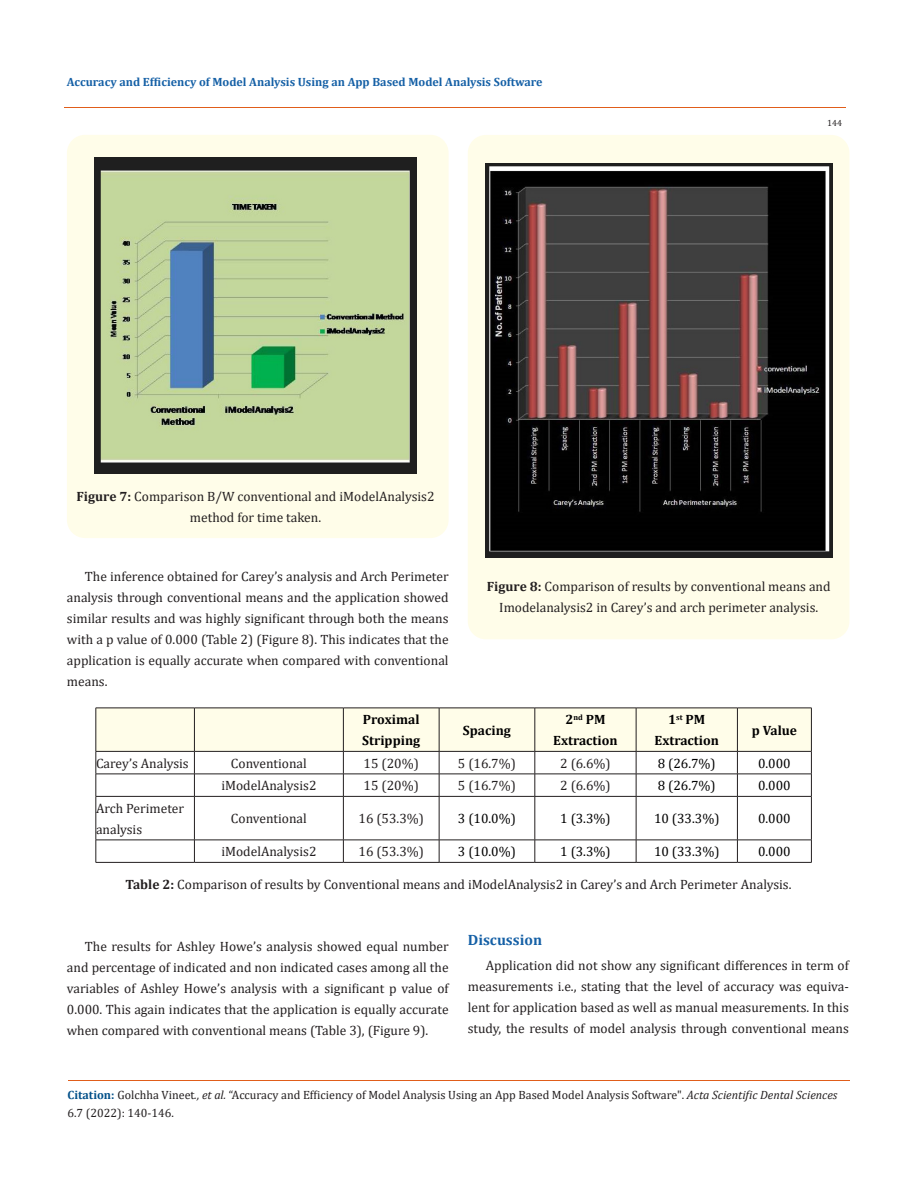
<style>
.page{position:relative;width:917px;height:1188px;background:#fff}
.page>*{position:absolute;margin:0;border:0;box-sizing:border-box;transform-origin:0 0}
.t1{font:700 15px "Cambria";color:#1560a6}
.List_Paragraph{font:13.5px/21px "Cambria";color:#231f20;text-align:justify}
.t2{font:13.5px "Cambria";color:#000}
.t3{font:700 13.5px/21px "Cambria";color:#000;text-align:center}
.t4{font:12px/18px "Cambria";color:#231f20}
.t5{font:700 12px "Cambria";color:#1560a6}
.t6{font:9px "Cambria";color:#231f20}
.s1{font-weight:700}
.s2{font-weight:700;color:#035089}
.s3{font-style:italic}
</style>
<div class="page">
<div style="left:67px;top:135px;width:381px;height:403px;background:#fffde9;border-radius:18px"></div>
<img style="left:94px;top:158px;width:323px;height:316px">
<svg style="left:96px;top:708px;width:716px;height:88px"></svg>
<hr style="left:96px;top:796px;width:98px;height:1px;background:#231f20">
<hr style="left:96px;top:797px;width:1px;height:43px;background:#231f20">
<hr style="left:194px;top:796px;width:149px;height:1px;background:#231f20">
<hr style="left:194px;top:797px;width:1px;height:43px;background:#231f20">
<hr style="left:343px;top:796px;width:96px;height:1px;background:#231f20">
<hr style="left:343px;top:797px;width:1px;height:43px;background:#231f20">
<hr style="left:439px;top:796px;width:96px;height:1px;background:#231f20">
<hr style="left:439px;top:797px;width:1px;height:43px;background:#231f20">
<hr style="left:535px;top:796px;width:101px;height:1px;background:#231f20">
<hr style="left:534px;top:797px;width:1px;height:43px;background:#231f20">
<hr style="left:636px;top:796px;width:101px;height:1px;background:#231f20">
<hr style="left:636px;top:797px;width:1px;height:43px;background:#231f20">
<hr style="left:737px;top:796px;width:74px;height:1px;background:#231f20">
<hr style="left:737px;top:797px;width:1px;height:43px;background:#231f20">
<hr style="left:811px;top:797px;width:1px;height:43px;background:#231f20">
<hr style="left:96px;top:840px;width:98px;height:1px;background:#231f20">
<svg style="left:96px;top:840px;width:1px;height:22px"></svg>
<hr style="left:194px;top:840px;width:149px;height:1px;background:#231f20">
<svg style="left:194px;top:840px;width:1px;height:22px"></svg>
<hr style="left:343px;top:840px;width:96px;height:1px;background:#231f20">
<svg style="left:343px;top:840px;width:1px;height:22px"></svg>
<hr style="left:439px;top:840px;width:96px;height:1px;background:#231f20">
<svg style="left:439px;top:840px;width:1px;height:22px"></svg>
<hr style="left:535px;top:840px;width:101px;height:1px;background:#231f20">
<svg style="left:534px;top:840px;width:1px;height:22px"></svg>
<hr style="left:636px;top:840px;width:101px;height:1px;background:#231f20">
<svg style="left:636px;top:840px;width:1px;height:22px"></svg>
<hr style="left:737px;top:840px;width:74px;height:1px;background:#231f20">
<svg style="left:737px;top:840px;width:1px;height:22px"></svg>
<svg style="left:811px;top:840px;width:1px;height:22px"></svg>
<hr style="left:96px;top:862px;width:98px;height:1px;background:#231f20">
<hr style="left:194px;top:862px;width:149px;height:1px;background:#231f20">
<hr style="left:343px;top:862px;width:96px;height:1px;background:#231f20">
<hr style="left:439px;top:862px;width:96px;height:1px;background:#231f20">
<hr style="left:535px;top:862px;width:101px;height:1px;background:#231f20">
<hr style="left:636px;top:862px;width:101px;height:1px;background:#231f20">
<hr style="left:737px;top:862px;width:74px;height:1px;background:#231f20">
<div style="left:468px;top:135px;width:381px;height:504px;background:#fffde9;border-radius:18px"></div>
<img style="left:485px;top:164px;width:347px;height:394px">
<hr style="left:64px;top:108px;width:781px;height:1px;background:#e05d1a">
<hr style="left:68px;top:1081px;width:781px;height:1px;background:#e05d1a">
<p class="t5" style="left:67px;top:73px;width:477px">Accuracy and Efficiency of Model Analysis Using an App Based Model Analysis Software</p>
<p class="List_Paragraph" style="left:77px;top:486px;width:359px;text-align:center"><span class="s1">Figure 7:</span> Comparison B/W conventional and iModelAnalysis2 method for time taken.</p>
<p class="t6" style="left:827px;top:118px;width:16px">144</p>
<p class="List_Paragraph" style="left:67px;top:565px;width:383px;text-indent:18px">The inference obtained for Carey’s analysis and Arch Perimeter analysis through conventional means and the application showed similar results and was highly significant through both the means with a p value of 0.000 (Table 2) (Figure 8). This indicates that the application is equally accurate when compared with conventional means.</p>
<p class="t3" style="left:362px;top:709px;width:59px;text-align:left">Proximal<br>Stripping</p>
<p class="t3" style="left:463px;top:719px;width:49px">Spacing</p>
<p class="t3" style="left:553px;top:709px;width:66px">2<sup>nd</sup> PM<br>Extraction</p>
<p class="t3" style="left:654px;top:709px;width:66px">1<sup>st</sup> PM<br>Extraction</p>
<p class="t3" style="left:751px;top:719px;width:47px">p Value</p>
<p class="List_Paragraph" style="left:96px;top:753px;width:94px">Carey’s Analysis</p>
<p class="List_Paragraph" style="left:231px;top:753px;width:77px">Conventional</p>
<p class="List_Paragraph" style="left:363px;top:753px;width:57px">15 (20%)</p>
<p class="List_Paragraph" style="left:458px;top:753px;width:59px">5 (16.7%)</p>
<p class="List_Paragraph" style="left:560px;top:753px;width:52px">2 (6.6%)</p>
<p class="t2" style="left:657px;top:755px;width:59px">8 (26.7%)</p>
<p class="t2" style="left:758px;top:755px;width:34px">0.000</p>
<p class="List_Paragraph" style="left:221px;top:775px;width:97px">iModelAnalysis2</p>
<p class="List_Paragraph" style="left:363px;top:775px;width:57px">15 (20%)</p>
<p class="List_Paragraph" style="left:458px;top:775px;width:59px">5 (16.7%)</p>
<p class="List_Paragraph" style="left:560px;top:775px;width:52px">2 (6.6%)</p>
<p class="t2" style="left:657px;top:778px;width:59px">8 (26.7%)</p>
<p class="t2" style="left:758px;top:778px;width:34px">0.000</p>
<p class="List_Paragraph" style="left:96px;top:798px;width:89px">Arch Perimeter analysis</p>
<p class="List_Paragraph" style="left:231px;top:808px;width:77px">Conventional</p>
<p class="List_Paragraph" style="left:358px;top:808px;width:67px">16 (53.3%)</p>
<p class="t2" style="left:458px;top:811px;width:59px">3 (10.0%)</p>
<p class="t2" style="left:560px;top:811px;width:52px">1 (3.3%)</p>
<p class="t2" style="left:654px;top:811px;width:67px">10 (33.3%)</p>
<p class="t2" style="left:758px;top:811px;width:34px">0.000</p>
<p class="List_Paragraph" style="left:221px;top:841px;width:97px">iModelAnalysis2</p>
<p class="List_Paragraph" style="left:358px;top:841px;width:67px">16 (53.3%)</p>
<p class="t2" style="left:458px;top:844px;width:59px">3 (10.0%)</p>
<p class="t2" style="left:560px;top:844px;width:52px">1 (3.3%)</p>
<p class="t2" style="left:654px;top:844px;width:67px">10 (33.3%)</p>
<p class="t2" style="left:758px;top:844px;width:34px">0.000</p>
<p class="List_Paragraph" style="left:125px;top:873px;width:667px"><span class="s1">Table 2:</span> Comparison of results by Conventional means and iModelAnalysis2 in Carey’s and Arch Perimeter Analysis.</p>
<p class="List_Paragraph" style="left:487px;top:576px;width:345px;text-align:center"><span class="s1">Figure 8:</span> Comparison of results by conventional means and<br>Imodelanalysis2 in Carey’s and arch perimeter analysis.</p>
<p class="List_Paragraph" style="left:67px;top:936px;width:383px;text-indent:18px">The results for Ashley Howe’s analysis showed equal number and percentage of indicated and non indicated cases among all the variables of Ashley Howe’s analysis with a significant p value of 0.000. This again indicates that the application is equally accurate when compared with conventional means (Table 3), (Figure 9).</p>
<p class="t1" style="left:468px;top:929px;width:76px">Discussion</p>
<p class="List_Paragraph" style="left:468px;top:955px;width:382px;text-indent:18px">Application did not show any significant differences in term of measurements i.e., stating that the level of accuracy was equiva&shy;lent for application based as well as manual measurements. In this study, the results of model analysis through conventional means</p>
<p class="t4" style="left:68px;top:1086px;width:771px"><span class="s2">Citation:</span> Golchha Vineet<span class="s3">., et al.</span> “Accuracy and Efficiency of Model Analysis Using an App Based Model Analysis Software". <span class="s3">Acta Scientific Dental Sciences<br></span>6.7 (2022): 140-146.</p>
</div>
